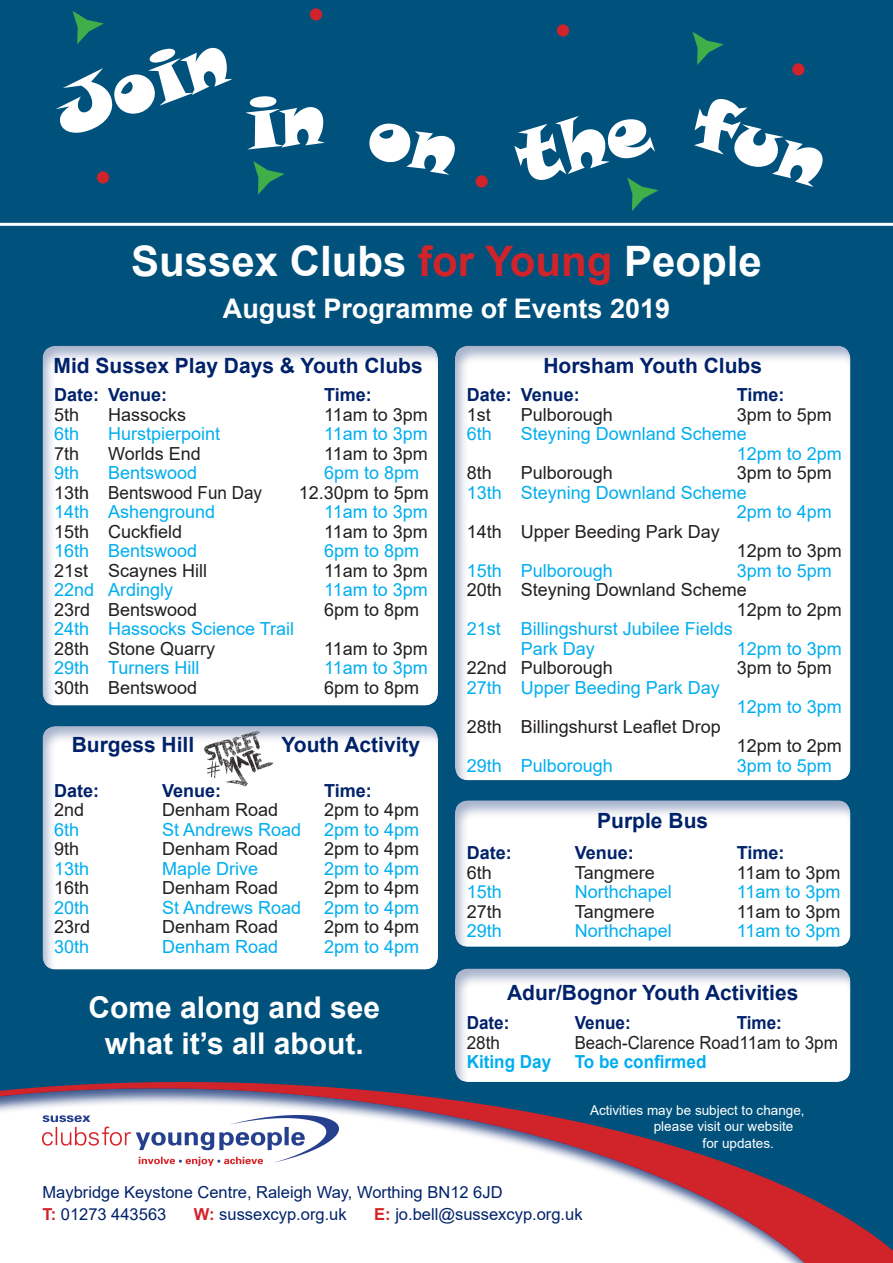
<style>
.page{position:relative;width:893px;height:1263px;background:#00527d}
.page>*{position:absolute;margin:0;border:0;box-sizing:border-box;transform-origin:0 0}
.t1{font:72px "Snap ITC";color:#fff}
.t2{font:700 42px "Arial";color:#fff}
.t3{font:700 30px "Arial";color:#fff}
.t4{font:700 27px "Arial";color:#fff}
.t5{font:700 21px "Arial";color:#00226b}
.t6{font:18px "Arial";color:#00aeef}
.t7{font:18px "Arial";color:#231f20}
.t8{font:700 18px "Arial";color:#00226b}
.t9{font:18px "Arial";color:#231f20;scale:.93 1}
.t10{font:700 18px "Arial";color:#00aeef;scale:.95 1}
.t11{font:700 18px "Arial";color:#00226b;scale:.95 1}
.t12{font:18px "Arial";color:#231f20;scale:.95 1}
.t13{font:16.5px "Arial";color:#00226b}
.t14{font:13.5px "Arial";color:#fff}
.s1{color:#d1232a}
.s2{font-weight:700;color:#d1232a}
</style>
<div class="page">
<div style="left:40px;top:346px;width:398px;height:360px;background:#00226b;opacity:.35"></div>
<hr style="left:0;top:223px;width:893px;height:3px;background:#fff">
<div style="left:453px;top:968px;width:397px;height:116px;background:#00226b;opacity:.35"></div>
<div style="left:453px;top:346px;width:397px;height:435px;background:#fff"></div>
<div style="left:453px;top:800px;width:397px;height:149px;background:#00226b;opacity:.35"></div>
<div style="left:40px;top:726px;width:398px;height:246px;background:#00226b;opacity:.35"></div>
<svg style="left:44px;top:1067px;width:849px;height:196px"></svg>
<div style="left:0;top:1087px;width:871px;height:176px;background:#00226b;opacity:.75"></div>
<img style="left:43px;top:1116px;width:296px;height:50px">
<div style="left:43px;top:1186px;width:541px;height:38px;background:#fff"></div>
<img style="left:199px;top:729px;width:80px;height:57px">
<p class="t1" style="left:41px;top:69px;width:181px;rotate:-19deg">Join</p>
<p class="t2" style="left:131px;top:232px;width:632px">Sussex Clubs <span class="s1">for Young</span> People</p>
<p class="t4" style="left:223px;top:290px;width:449px">August Programme of Events 2019</p>
<p class="t5" style="left:54px;top:351px;width:371px">Mid Sussex Play Days &amp; Youth Clubs</p>
<p class="t8" style="left:54px;top:382px;width:115px">Date: Venue:</p>
<p class="t8" style="left:324px;top:382px;width:49px">Time:</p>
<p class="t7" style="left:54px;top:402px;width:27px">5th</p>
<p class="t7" style="left:108px;top:402px;width:80px">Hassocks</p>
<p class="t7" style="left:324px;top:402px;width:105px">11am to 3pm</p>
<p class="t6" style="left:54px;top:422px;width:27px">6th</p>
<p class="t6" style="left:108px;top:422px;width:114px">Hurstpierpoint</p>
<p class="t6" style="left:324px;top:422px;width:105px">11am to 3pm</p>
<p class="t7" style="left:54px;top:441px;width:27px">7th</p>
<p class="t7" style="left:108px;top:441px;width:94px">Worlds End</p>
<p class="t7" style="left:324px;top:441px;width:105px">11am to 3pm</p>
<p class="t6" style="left:54px;top:461px;width:27px">9th</p>
<p class="t6" style="left:108px;top:461px;width:91px">Bentswood</p>
<p class="t6" style="left:324px;top:461px;width:97px">6pm to 8pm</p>
<p class="t7" style="left:54px;top:480px;width:209px">13th Bentswood Fun Day</p>
<p class="t7" style="left:299px;top:480px;width:132px">12.30pm to 5pm</p>
<p class="t6" style="left:54px;top:500px;width:163px">14th Ashenground</p>
<p class="t6" style="left:324px;top:500px;width:105px">11am to 3pm</p>
<p class="t7" style="left:54px;top:519px;width:130px">15th Cuckfield</p>
<p class="t7" style="left:324px;top:519px;width:105px">11am to 3pm</p>
<p class="t6" style="left:54px;top:539px;width:145px">16th Bentswood</p>
<p class="t6" style="left:324px;top:539px;width:97px">6pm to 8pm</p>
<p class="t7" style="left:54px;top:558px;width:155px">21st Scaynes Hill</p>
<p class="t7" style="left:324px;top:558px;width:105px">11am to 3pm</p>
<p class="t6" style="left:54px;top:578px;width:121px">22nd Ardingly</p>
<p class="t6" style="left:324px;top:578px;width:105px">11am to 3pm</p>
<p class="t7" style="left:54px;top:597px;width:145px">23rd Bentswood</p>
<p class="t7" style="left:324px;top:597px;width:97px">6pm to 8pm</p>
<p class="t6" style="left:54px;top:617px;width:242px">24th Hassocks Science Trail</p>
<p class="t7" style="left:54px;top:636px;width:163px">28th Stone Quarry</p>
<p class="t7" style="left:324px;top:636px;width:105px">11am to 3pm</p>
<p class="t6" style="left:54px;top:656px;width:147px">29th Turners Hill</p>
<p class="t6" style="left:324px;top:656px;width:105px">11am to 3pm</p>
<p class="t7" style="left:54px;top:675px;width:145px">30th Bentswood</p>
<p class="t7" style="left:324px;top:675px;width:97px">6pm to 8pm</p>
<p class="t5" style="left:72px;top:730px;width:124px">Burgess Hill</p>
<p class="t5" style="left:281px;top:730px;width:140px">Youth Activity</p>
<p class="t8" style="left:54px;top:777px;width:47px">Date:</p>
<p class="t8" style="left:162px;top:777px;width:61px">Venue:</p>
<p class="t8" style="left:324px;top:777px;width:49px">Time:</p>
<p class="t7" style="left:54px;top:797px;width:32px">2nd</p>
<p class="t7" style="left:162px;top:797px;width:118px">Denham Road</p>
<p class="t7" style="left:324px;top:797px;width:97px">2pm to 4pm</p>
<p class="t6" style="left:54px;top:817px;width:27px">6th</p>
<p class="t6" style="left:162px;top:817px;width:141px">St Andrews Road</p>
<p class="t6" style="left:324px;top:817px;width:97px">2pm to 4pm</p>
<p class="t7" style="left:54px;top:836px;width:27px">9th</p>
<p class="t7" style="left:162px;top:836px;width:118px">Denham Road</p>
<p class="t7" style="left:324px;top:836px;width:97px">2pm to 4pm</p>
<p class="t6" style="left:54px;top:856px;width:37px">13th</p>
<p class="t6" style="left:162px;top:856px;width:98px">Maple Drive</p>
<p class="t6" style="left:324px;top:856px;width:97px">2pm to 4pm</p>
<p class="t7" style="left:54px;top:875px;width:37px">16th</p>
<p class="t7" style="left:162px;top:875px;width:118px">Denham Road</p>
<p class="t7" style="left:324px;top:875px;width:97px">2pm to 4pm</p>
<p class="t6" style="left:54px;top:895px;width:37px">20th</p>
<p class="t6" style="left:162px;top:895px;width:141px">St Andrews Road</p>
<p class="t6" style="left:324px;top:895px;width:97px">2pm to 4pm</p>
<p class="t7" style="left:54px;top:914px;width:38px">23rd</p>
<p class="t7" style="left:162px;top:914px;width:118px">Denham Road</p>
<p class="t7" style="left:324px;top:914px;width:97px">2pm to 4pm</p>
<p class="t6" style="left:54px;top:934px;width:37px">30th</p>
<p class="t6" style="left:162px;top:934px;width:118px">Denham Road</p>
<p class="t6" style="left:324px;top:934px;width:97px">2pm to 4pm</p>
<p class="t3" style="left:89px;top:986px;width:293px">Come along and see</p>
<p class="t3" style="left:105px;top:1022px;width:260px">what it’s all about.</p>
<p class="t5" style="left:543px;top:351px;width:220px">Horsham Youth Clubs</p>
<p class="t8" style="left:467px;top:382px;width:115px">Date: Venue:</p>
<p class="t8" style="left:737px;top:382px;width:49px">Time:</p>
<p class="t7" style="left:467px;top:402px;width:26px">1st</p>
<p class="t7" style="left:521px;top:402px;width:94px">Pulborough</p>
<p class="t7" style="left:737px;top:402px;width:97px">3pm to 5pm</p>
<p class="t6" style="left:467px;top:422px;width:27px">6th</p>
<p class="t6" style="left:521px;top:422px;width:228px">Steyning Downland Scheme</p>
<p class="t6" style="left:737px;top:441px;width:107px">12pm to 2pm</p>
<p class="t7" style="left:467px;top:461px;width:27px">8th</p>
<p class="t7" style="left:521px;top:461px;width:94px">Pulborough</p>
<p class="t7" style="left:737px;top:461px;width:97px">3pm to 5pm</p>
<p class="t6" style="left:467px;top:480px;width:282px">13th Steyning Downland Scheme</p>
<p class="t6" style="left:737px;top:500px;width:97px">2pm to 4pm</p>
<p class="t7" style="left:467px;top:519px;width:255px">14th Upper Beeding Park Day</p>
<p class="t7" style="left:737px;top:539px;width:107px">12pm to 3pm</p>
<p class="t6" style="left:467px;top:558px;width:148px">15th Pulborough</p>
<p class="t6" style="left:737px;top:558px;width:97px">3pm to 5pm</p>
<p class="t7" style="left:467px;top:578px;width:282px">20th Steyning Downland Scheme</p>
<p class="t7" style="left:737px;top:597px;width:107px">12pm to 2pm</p>
<p class="t6" style="left:467px;top:617px;width:268px">21st Billingshurst Jubilee Fields</p>
<p class="t6" style="left:521px;top:636px;width:76px">Park Day</p>
<p class="t6" style="left:737px;top:636px;width:107px">12pm to 3pm</p>
<p class="t7" style="left:467px;top:656px;width:148px">22nd Pulborough</p>
<p class="t7" style="left:737px;top:656px;width:97px">3pm to 5pm</p>
<p class="t6" style="left:467px;top:675px;width:255px">27th Upper Beeding Park Day</p>
<p class="t6" style="left:737px;top:695px;width:107px">12pm to 3pm</p>
<p class="t7" style="left:467px;top:714px;width:256px">28th Billingshurst Leaflet Drop</p>
<p class="t7" style="left:737px;top:734px;width:107px">12pm to 2pm</p>
<p class="t6" style="left:467px;top:753px;width:148px">29th Pulborough</p>
<p class="t6" style="left:737px;top:753px;width:97px">3pm to 5pm</p>
<p class="t5" style="left:597px;top:805px;width:112px">Purple Bus</p>
<p class="t8" style="left:467px;top:840px;width:46px">Date:</p>
<p class="t8" style="left:575px;top:840px;width:61px">Venue:</p>
<p class="t8" style="left:737px;top:840px;width:49px">Time:</p>
<p class="t7" style="left:467px;top:860px;width:27px">6th</p>
<p class="t7" style="left:575px;top:860px;width:82px">Tangmere</p>
<p class="t7" style="left:737px;top:860px;width:105px">11am to 3pm</p>
<p class="t6" style="left:467px;top:879px;width:37px">15th</p>
<p class="t6" style="left:575px;top:879px;width:99px">Northchapel</p>
<p class="t6" style="left:737px;top:879px;width:105px">11am to 3pm</p>
<p class="t7" style="left:467px;top:899px;width:37px">27th</p>
<p class="t7" style="left:575px;top:899px;width:82px">Tangmere</p>
<p class="t7" style="left:737px;top:899px;width:105px">11am to 3pm</p>
<p class="t6" style="left:467px;top:918px;width:37px">29th</p>
<p class="t6" style="left:575px;top:918px;width:99px">Northchapel</p>
<p class="t6" style="left:737px;top:918px;width:105px">11am to 3pm</p>
<p class="t5" style="left:507px;top:977px;width:293px">Adur/Bognor Youth Activities</p>
<p class="t11" style="left:467px;top:1010px;width:46px">Date:</p>
<p class="t11" style="left:575px;top:1010px;width:61px">Venue:</p>
<p class="t11" style="left:737px;top:1010px;width:49px">Time:</p>
<p class="t12" style="left:467px;top:1030px;width:37px">28th</p>
<p class="t9" style="left:575px;top:1030px;width:285px">Beach-Clarence Road11am to 3pm</p>
<p class="t10" style="left:467px;top:1049px;width:91px">Kiting Day</p>
<p class="t10" style="left:575px;top:1049px;width:140px">To be confirmed</p>
<p class="t14" style="left:590px;top:1101px;width:216px">Activities may be subject to change,</p>
<p class="t14" style="left:654px;top:1117px;width:141px">please visit our website</p>
<p class="t14" style="left:703px;top:1133px;width:73px">for updates.</p>
<p class="t13" style="left:43px;top:1181px;width:462px">Maybridge Keystone Centre, Raleigh Way, Worthing BN12 6JD</p>
<p class="t13" style="left:43px;top:1202px;width:125px"><span class="s2">T:</span> 01273 443563</p>
<p class="t13" style="left:194px;top:1202px;width:154px"><span class="s2">W:</span> sussexcyp.org.uk</p>
<p class="t13" style="left:374px;top:1202px;width:210px"><span class="s2">E:</span> jo.bell@sussexcyp.org.uk</p>
</div>
